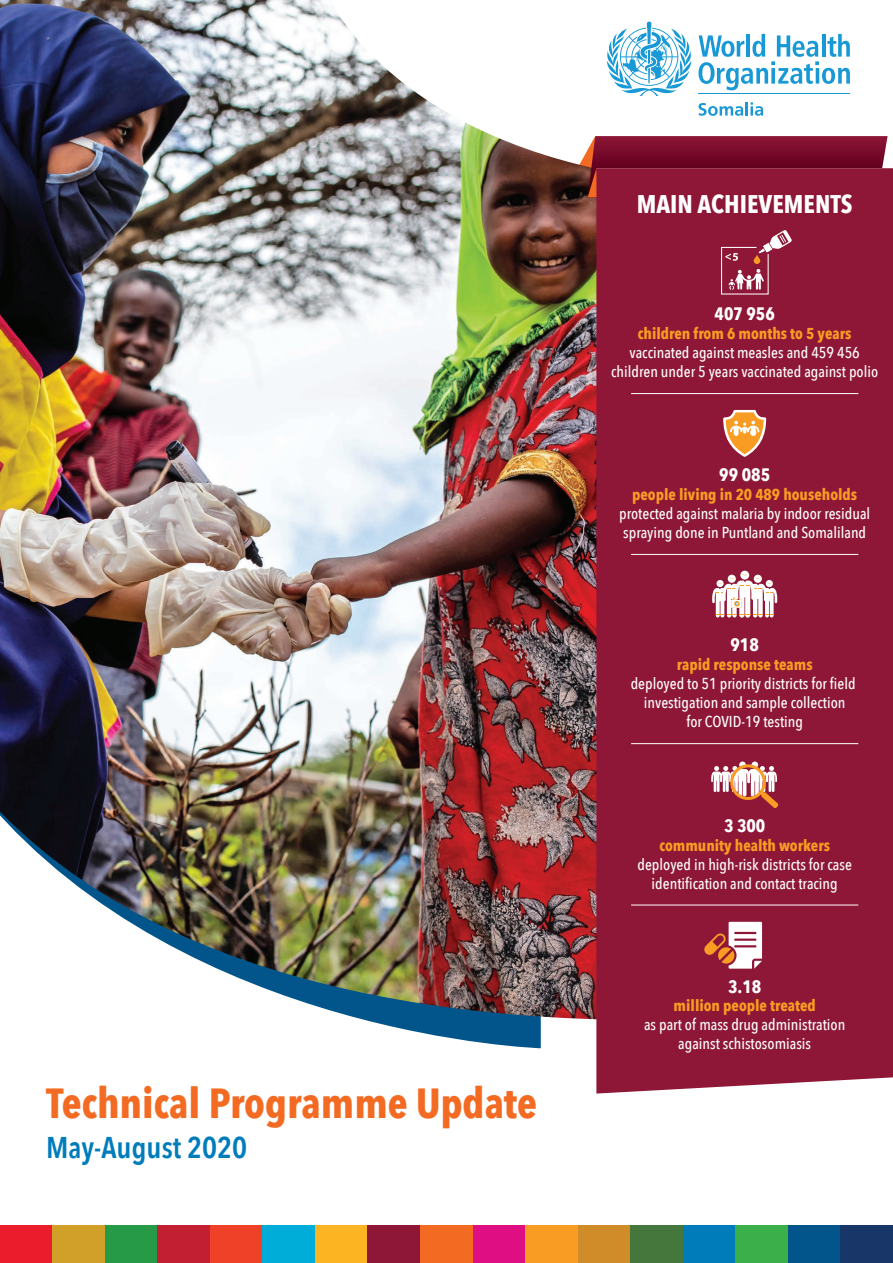
<style>
.page{position:relative;width:893px;height:1263px;background:#fff}
.page>*{position:absolute;margin:0;border:0;box-sizing:border-box;transform-origin:0 0}
.t1{font:700 42px "Avenir Next Condensed";color:#f36b23}
.t2{font:600 30px "Avenir Next Condensed";color:#007cbb}
.t3{font:700 25.5px "Avenir Next Condensed";color:#fff}
.t4{font:700 18px "Avenir Next Condensed";color:#fff}
.t5{font:500 15.75px/18.9px "Avenir Next Condensed";color:#fff;text-align:center}
.t6{font:700 15.75px "Avenir Next Condensed";color:#f89c23}
</style>
<div class="page">
<svg style="left:369px;top:1021px;width:172px;height:27px;fill:#01558a"></svg>
<div style="left:0;top:1225px;width:52px;height:38px;background:#eb1c2c"></div>
<div style="left:52px;top:1225px;width:53px;height:38px;background:#d1a029"></div>
<div style="left:105px;top:1225px;width:52px;height:38px;background:#279a47"></div>
<div style="left:157px;top:1225px;width:53px;height:38px;background:#c31f32"></div>
<div style="left:210px;top:1225px;width:53px;height:38px;background:#ef4028"></div>
<div style="left:263px;top:1225px;width:52px;height:38px;background:#00acd8"></div>
<div style="left:315px;top:1225px;width:53px;height:38px;background:#fcb423"></div>
<div style="left:368px;top:1225px;width:52px;height:38px;background:#8e1737"></div>
<div style="left:420px;top:1225px;width:53px;height:38px;background:#f36b23"></div>
<div style="left:473px;top:1225px;width:52px;height:38px;background:#df0f83"></div>
<div style="left:525px;top:1225px;width:53px;height:38px;background:#f89c23"></div>
<div style="left:578px;top:1225px;width:52px;height:38px;background:#cf8c29"></div>
<div style="left:630px;top:1225px;width:53px;height:38px;background:#45763b"></div>
<div style="left:683px;top:1225px;width:52px;height:38px;background:#007cbb"></div>
<div style="left:735px;top:1225px;width:53px;height:38px;background:#3baf49"></div>
<div style="left:788px;top:1225px;width:52px;height:38px;background:#01558a"></div>
<div style="left:840px;top:1225px;width:53px;height:38px;background:#183667"></div>
<img style="left:0;top:0;width:651px;height:1021px">
<svg style="left:605px;top:22px;width:245px;height:74px"></svg>
<hr style="left:698px;top:93px;width:152px;height:1px;background:#1899d6">
<svg style="left:698px;top:102px;width:65px;height:14px"></svg>
<svg style="left:567px;top:136px;width:321px;height:61px"></svg>
<div style="left:596px;top:168px;width:297px;height:925px;background:#8e1737"></div>
<hr style="left:631px;top:393px;width:227px;height:1px;background:#fff">
<hr style="left:631px;top:554px;width:227px;height:1px;background:#fff">
<hr style="left:631px;top:743px;width:227px;height:1px;background:#fff">
<hr style="left:631px;top:905px;width:227px;height:1px;background:#fff">
<div style="left:740px;top:571px;width:9px;height:9px;background:#fff;border-radius:50%"></div>
<svg style="left:712px;top:573px;width:65px;height:45px"></svg>
<svg style="left:720px;top:230px;width:72px;height:65px"></svg>
<svg style="left:711px;top:762px;width:67px;height:46px"></svg>
<svg style="left:704px;top:922px;width:58px;height:47px"></svg>
<svg style="left:723px;top:410px;width:43px;height:47px"></svg>
<h1 class="t1" style="left:46px;top:1078px;width:492px">Technical Programme Update</h1>
<h2 class="t2" style="left:46px;top:1121px;width:203px">May-August 2020</h2>
<h3 class="t3" style="left:637px;top:189px;width:218px">MAIN ACHIEVEMENTS</h3>
<p class="t4" style="left:714px;top:303px;width:62px">407 956</p>
<p class="t6" style="left:638px;top:324px;width:215px">children from 6 months to 5 years</p>
<p class="t5" style="left:611px;top:343px;width:269px">vaccinated against measles and 459 456 children under 5 years vaccinated against polio</p>
<p class="t4" style="left:719px;top:464px;width:52px">99 085</p>
<p class="t6" style="left:632px;top:485px;width:227px">people living in 20 489 households</p>
<p class="t5" style="left:619px;top:504px;width:253px;text-align:left">protected against malaria by indoor residual spraying done in Puntland and Somaliland</p>
<p class="t4" style="left:730px;top:634px;width:30px">918</p>
<p class="t6" style="left:677px;top:655px;width:137px">rapid response teams</p>
<p class="t5" style="left:631px;top:674px;width:226px">deployed to 51 priority districts for field investigation and sample collection<br>for COVID-19 testing</p>
<p class="t4" style="left:724px;top:815px;width:43px">3 300</p>
<p class="t6" style="left:659px;top:836px;width:172px">community health workers</p>
<p class="t5" style="left:637px;top:855px;width:216px">deployed in high-risk districts for case identification and contact tracing</p>
<p class="t4" style="left:728px;top:975px;width:35px">3.18</p>
<p class="t6" style="left:674px;top:996px;width:144px">million people treated</p>
<p class="t5" style="left:644px;top:1015px;width:203px">as part of mass drug administration against schistosomiasis</p>
</div>
